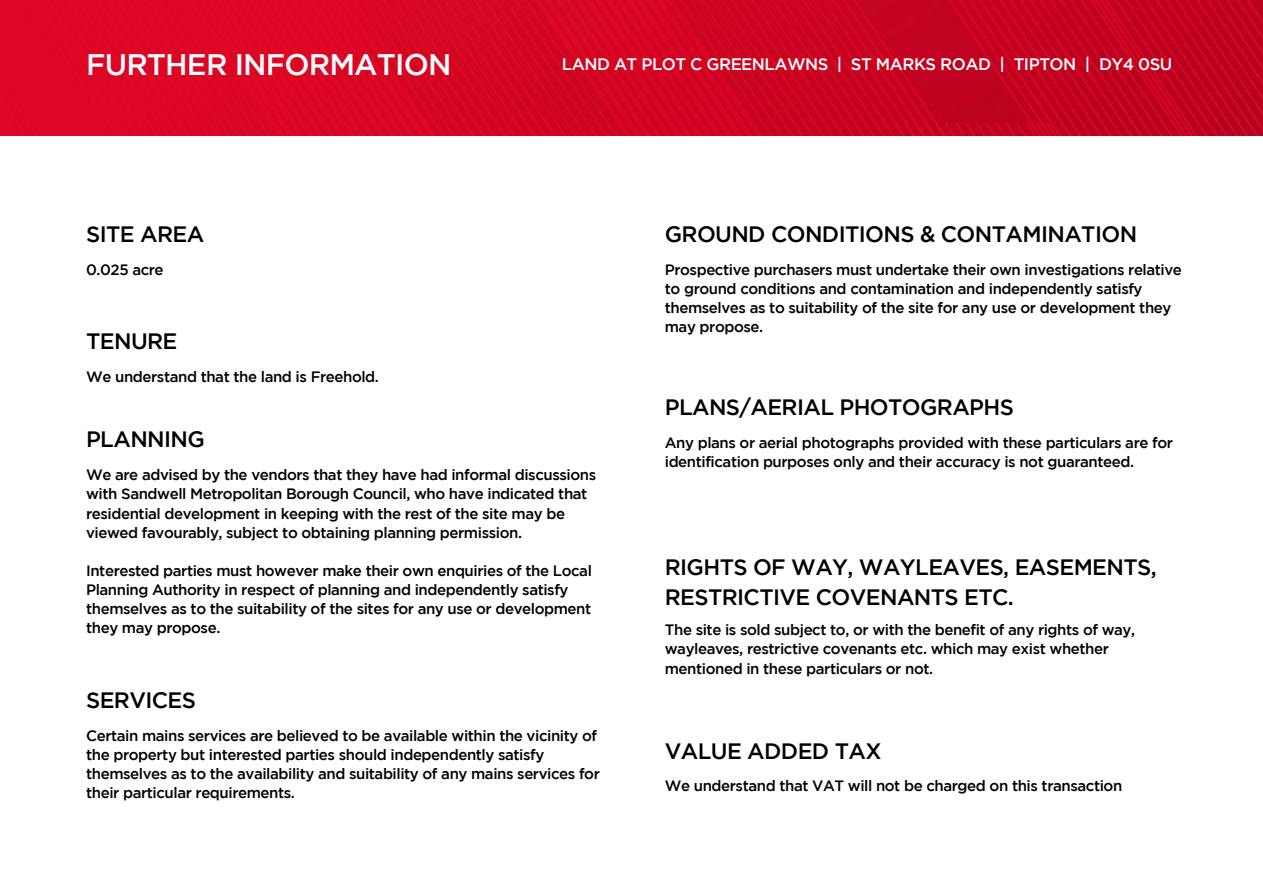
<style>
.page{position:relative;width:1263px;height:894px;background:#fff}
.page>*{position:absolute;margin:0;border:0;box-sizing:border-box;transform-origin:0 0}
.t1{font:500 29.7px "Gotham";letter-spacing:-.03em;color:#fff}
.t2{font:500 22.2px/30.3px "Gotham";letter-spacing:-.03em;color:#000}
.t3{font:500 16.65px "Gotham";letter-spacing:-.41em;color:#fff}
.t4{font:500 15px/19.2px "Gotham";letter-spacing:-.03em;color:#000}
</style>
<div class="page">
<img style="left:1px;top:0;width:1262px;height:135px">
<h2 class="t1" style="left:89px;top:54px;width:364px">SURTHER INFORMATION</h2>
<h2 class="t1" style="left:129px;top:54px;width:116px">MMARY</h2>
<p class="t3" style="left:562px;top:58px;width:645px">L A NLDAANTD PALTO PT LCOGT RCE GE NR EL EANWLNASW |N S T | MSATRMKAS RRKOSARDO A| DT I P| TTOI PNT O| ND Y| 4 D0YS4U 0 S U</p>
<h2 class="t1" style="left:86px;top:54px;width:21px">F</h2>
<p class="t2" style="left:86px;top:220px;width:120px">SITE AREA</p>
<h1 class="t4" style="left:86px;top:260px;width:79px">0.025 acre</h1>
<h1 class="t2" style="left:86px;top:327px;width:93px">TENURE</h1>
<h3 class="t4" style="left:86px;top:368px;width:294px">We understand that the land is Freehold.</h3>
<h2 class="t2" style="left:86px;top:425px;width:120px">PLANNING</h2>
<p class="t4" style="left:86px;top:466px;width:512px">We are advised by the vendors that they have had informal discussions with Sandwell Metropolitan Borough Council, who have indicated that residential development in keeping with the rest of the site may be viewed favourably, subject to obtaining planning permission.</p>
<h2 class="t4" style="left:86px;top:562px;width:507px">Interested parties must however make their own enquiries of the Local Planning Authority in respect of planning and independently satisfy themselves as to the suitability of the sites for any use or development they may propose.</h2>
<p class="t2" style="left:86px;top:686px;width:111px">SERVICES</p>
<h2 class="t4" style="left:86px;top:726px;width:515px">Certain mains services are believed to be available within the vicinity of the property but interested parties should independently satisfy themselves as to the availability and suitability of any mains services for their particular requirements.</h2>
<p class="t2" style="left:665px;top:220px;width:474px">GROUND CONDITIONS &amp; CONTAMINATION</p>
<p class="t4" style="left:665px;top:260px;width:519px">Prospective purchasers must undertake their own investigations relative to ground conditions and contamination and independently satisfy themselves as to suitability of the site for any use or development they may propose.</p>
<h2 class="t2" style="left:665px;top:393px;width:351px">PLANS/AERIAL PHOTOGRAPHS</h2>
<p class="t4" style="left:665px;top:434px;width:510px">Any plans or aerial photographs provided with these particulars are for identification purposes only and their accuracy is not guaranteed.</p>
<h2 class="t2" style="left:665px;top:553px;width:493px">RIGHTS OF WAY, WAYLEAVES, EASEMENTS,<br>RESTRICTIVE COVENANTS ETC.</h2>
<p class="t4" style="left:665px;top:621px;width:472px">The site is sold subject to, or with the benefit of any rights of way, wayleaves, restrictive covenants etc. which may exist whether mentioned in these particulars or not.</p>
<h2 class="t2" style="left:665px;top:737px;width:218px">VALUE ADDED TAX</h2>
<p class="t4" style="left:665px;top:777px;width:459px">We understand that VAT will not be charged on this transaction</p>
</div>
